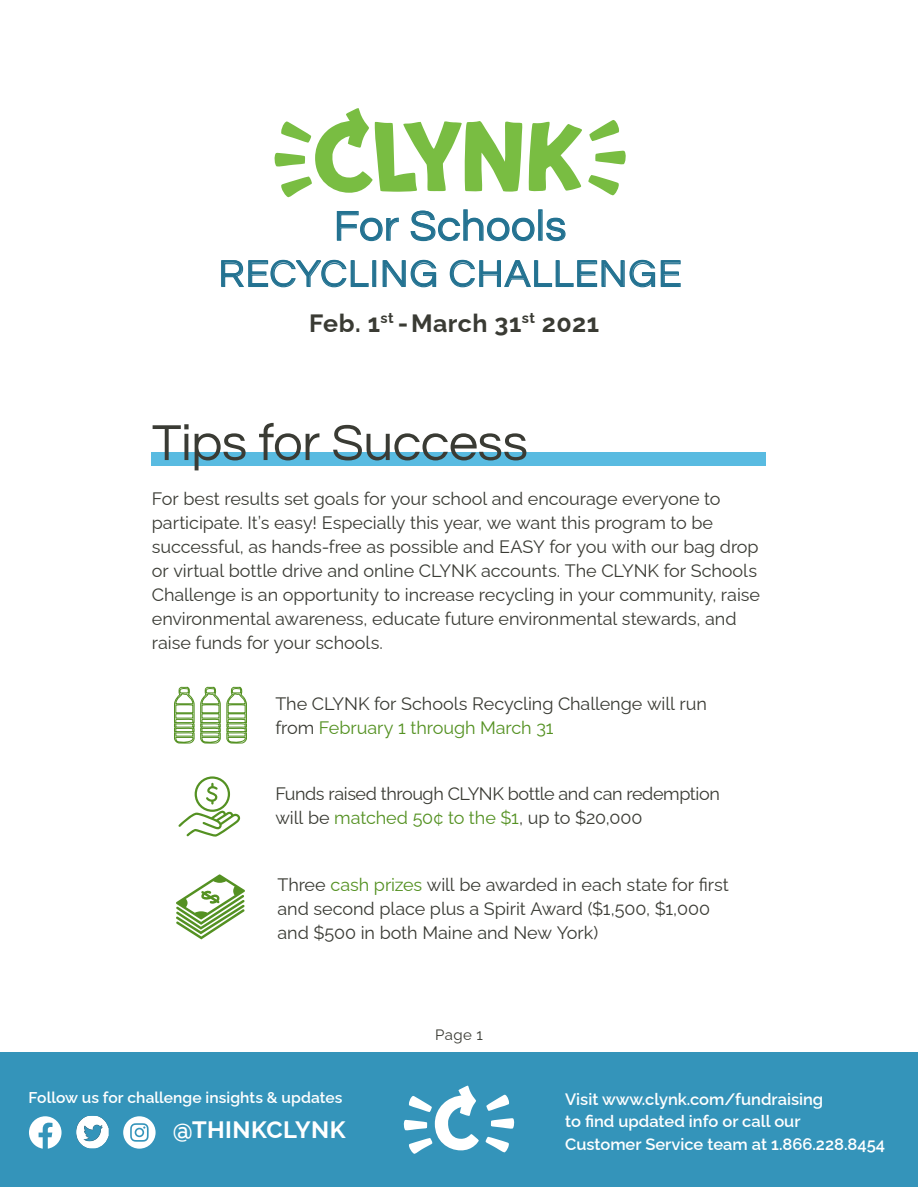
<style>
.page{position:relative;width:918px;height:1188px;background:#fff}
.page>*{position:absolute;margin:0;border:0;box-sizing:border-box;transform-origin:0 0}
.t1{font:52.5px "Questrial";letter-spacing:-.01em;color:#3a3b34}
.t2{font:43.2px "Questrial";letter-spacing:.01em;color:#237291}
.t3{font:38.55px "Questrial";letter-spacing:.03em;color:#237291}
.t4{font:700 25.05px "Raleway";letter-spacing:.02em;color:#3a3b34}
.t5{font:700 23.7px "Raleway";letter-spacing:.02em;color:#fff}
.Text{font:18px/24px "Raleway";letter-spacing:-.005em;color:#3a3b34}
.Text_List{font:18px/24px "Raleway";letter-spacing:-.005em;color:#3a3b34}
.t6{font:600 16.5px/22.8px "Raleway";color:#fff}
.t7{font:600 15.6px "Raleway";letter-spacing:.005em;color:#fff}
.Page_Numbers{font:15px "Raleway";color:#3a3b34}
.s1{color:#549122}
</style>
<div class="page">
<div style="left:152px;top:452px;width:614px;height:13px;background:#59bbe1"></div>
<svg style="left:336px;top:211px;width:63px;height:31px"></svg>
<svg style="left:410px;top:209px;width:125px;height:33px"></svg>
<div style="left:538px;top:209px;width:5px;height:32px;border:1px solid #237291"></div>
<svg style="left:546px;top:217px;width:20px;height:25px"></svg>
<svg style="left:221px;top:260px;width:148px;height:28px"></svg>
<div style="left:372px;top:260px;width:4px;height:27px;border:1px solid #237291"></div>
<svg style="left:382px;top:260px;width:55px;height:28px"></svg>
<svg style="left:449px;top:260px;width:232px;height:28px"></svg>
<svg style="left:274px;top:108px;width:352px;height:90px"></svg>
<div style="left:0;top:1052px;width:918px;height:135px;background:#3494ba"></div>
<svg style="left:29px;top:1116px;width:33px;height:33px"></svg>
<svg style="left:123px;top:1116px;width:33px;height:33px"></svg>
<img style="left:76px;top:1116px;width:33px;height:32px">
<svg style="left:486px;top:1095px;width:23px;height:16px"></svg>
<svg style="left:491px;top:1118px;width:24px;height:11px"></svg>
<svg style="left:486px;top:1137px;width:23px;height:16px"></svg>
<svg style="left:403px;top:1085px;width:76px;height:69px"></svg>
<svg style="left:174px;top:686px;width:73px;height:58px"></svg>
<svg style="left:178px;top:776px;width:63px;height:61px"></svg>
<svg style="left:176px;top:874px;width:69px;height:65px"></svg>
<p class="t2" style="left:334px;top:196px;width:234px">For Schools</p>
<p class="t3" style="left:219px;top:247px;width:464px">RECYCLING CHALLENGE</p>
<p class="t4" style="left:309px;top:303px;width:291px">Feb. 1<sup>st</sup> -March 31<sup>st</sup> 2021</p>
<p class="t1" style="left:152px;top:406px;width:378px">Tips for Success</p>
<p class="Text" style="left:152px;top:485px;width:610px">For best results set goals for your school and encourage everyone to participate. It’s easy! Especially this year, we want this program to be successful, as hands-free as possible and EASY for you with our bag drop or virtual bottle drive and online CLYNK accounts. The CLYNK for Schools Challenge is an opportunity to increase recycling in your community, raise environmental awareness, educate future environmental stewards, and raise funds for your schools.</p>
<p class="Text_List" style="left:275px;top:689px;width:433px">The CLYNK for Schools Recycling Challenge will run from <span class="s1">February 1 through March 31</span></p>
<p class="Text_List" style="left:275px;top:780px;width:446px">Funds raised through CLYNK bottle and can redemption will be <span class="s1">matched 50¢ to the $1</span>, up to $20,000</p>
<p class="Text_List" style="left:277px;top:870px;width:453px">Three <span class="s1">cash prizes</span> will be awarded in each state for first and second place plus a Spirit Award ($1,500, $1,000 and $500 in both Maine and New York)</p>
<p class="t7" style="left:28px;top:1085px;width:315px">Follow us for challenge insights &amp; updates</p>
<p class="t5" style="left:173px;top:1111px;width:174px">@THINKCLYNK</p>
<p class="Page_Numbers" style="left:435px;top:1023px;width:49px">Page 1</p>
<p class="t6" style="left:565px;top:1085px;width:260px">Visit www.clynk.com/fundraising</p>
<p class="t6" style="left:565px;top:1108px;width:322px">to find updated info or call our<br>Customer Service team at 1.866.228.8454</p>
</div>
